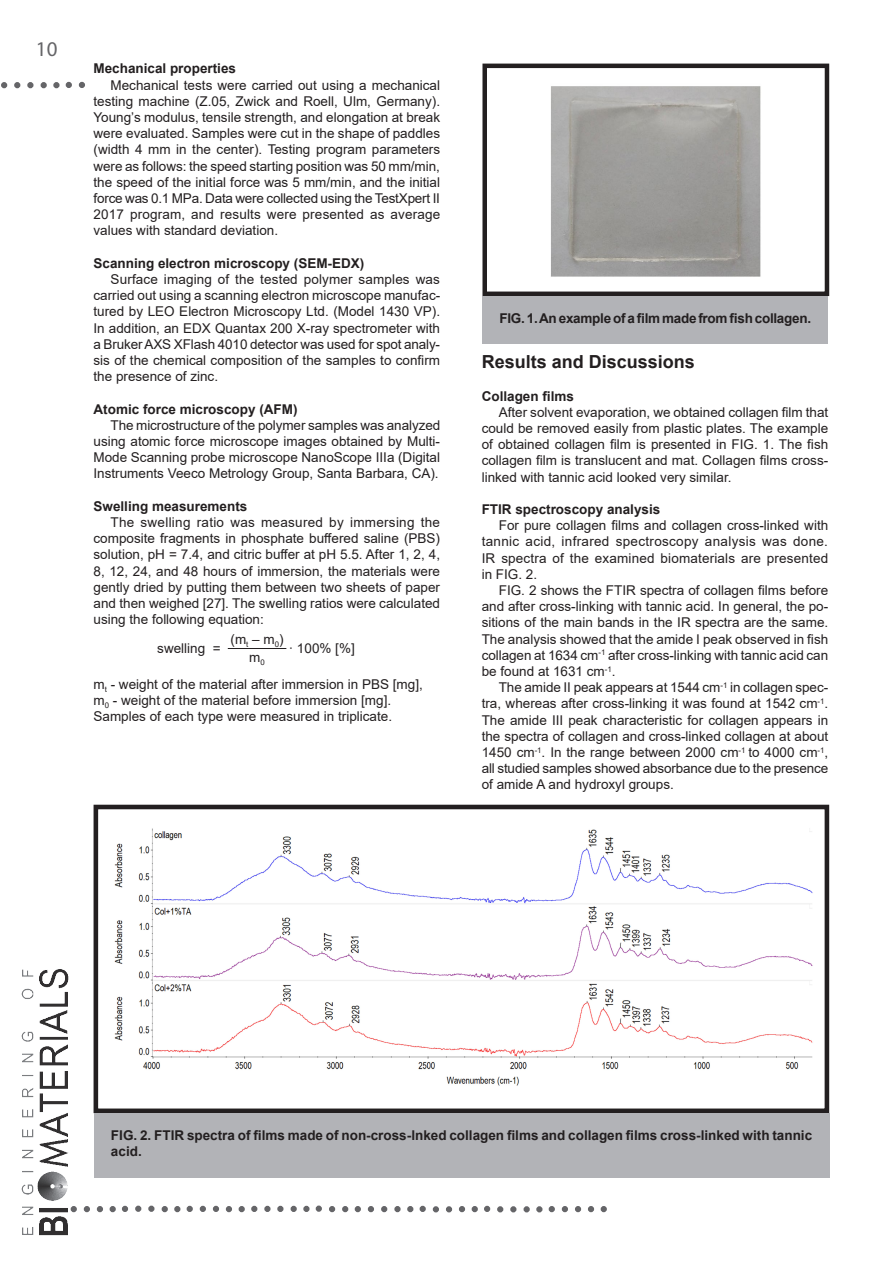
<style>
.page{position:relative;width:893px;height:1263px;background:#fff}
.page>*{position:absolute;margin:0;border:0;box-sizing:border-box;transform-origin:0 0}
.t1{font:21px "Myriad Pro";color:#656568}
.t2{font:700 18px "Arial";color:#231f20}
.t3{font:13.5px/16.2px "Arial";color:#231f20;text-align:justify}
.t4{font:700 13.5px/15.8px "Arial";color:#231f20}
.t5{font:700 13.5px "Arial";letter-spacing:-.02em;color:#231f20}
</style>
<div class="page">
<svg style="left:79px;top:82px;width:6px;height:6px"></svg>
<svg style="left:66px;top:82px;width:6px;height:6px"></svg>
<div style="left:53px;top:82px;width:7px;height:6px;border:2px solid #656568;border-radius:50%"></div>
<svg style="left:41px;top:82px;width:6px;height:6px"></svg>
<svg style="left:14px;top:82px;width:6px;height:6px"></svg>
<div style="left:27px;top:82px;width:7px;height:6px;border:2px solid #656568;border-radius:50%"></div>
<svg style="left:1px;top:82px;width:6px;height:6px"></svg>
<svg style="left:329px;top:1206px;width:6px;height:6px"></svg>
<svg style="left:342px;top:1206px;width:6px;height:6px"></svg>
<div style="left:316px;top:1205px;width:6px;height:7px;border:2px solid #656568;border-radius:50%"></div>
<div style="left:303px;top:1206px;width:7px;height:6px;border:2px solid #656568;border-radius:50%"></div>
<svg style="left:291px;top:1206px;width:6px;height:6px"></svg>
<div style="left:264px;top:1206px;width:7px;height:6px;border:2px solid #656568;border-radius:50%"></div>
<div style="left:277px;top:1206px;width:7px;height:6px;border:2px solid #656568;border-radius:50%"></div>
<svg style="left:251px;top:1206px;width:6px;height:6px"></svg>
<svg style="left:239px;top:1206px;width:6px;height:6px"></svg>
<svg style="left:226px;top:1206px;width:6px;height:6px"></svg>
<svg style="left:200px;top:1206px;width:6px;height:6px"></svg>
<svg style="left:213px;top:1206px;width:6px;height:6px"></svg>
<svg style="left:187px;top:1206px;width:6px;height:6px"></svg>
<svg style="left:174px;top:1206px;width:6px;height:6px"></svg>
<svg style="left:162px;top:1206px;width:6px;height:6px"></svg>
<div style="left:135px;top:1205px;width:6px;height:7px;border:2px solid #656568;border-radius:50%"></div>
<div style="left:148px;top:1205px;width:7px;height:7px;border:2px solid #656568;border-radius:50%"></div>
<svg style="left:122px;top:1206px;width:6px;height:6px"></svg>
<svg style="left:110px;top:1206px;width:6px;height:6px"></svg>
<svg style="left:97px;top:1206px;width:6px;height:6px"></svg>
<svg style="left:71px;top:1206px;width:6px;height:6px"></svg>
<svg style="left:84px;top:1206px;width:6px;height:6px"></svg>
<svg style="left:601px;top:1206px;width:6px;height:6px"></svg>
<svg style="left:588px;top:1206px;width:6px;height:6px"></svg>
<svg style="left:562px;top:1206px;width:6px;height:6px"></svg>
<svg style="left:575px;top:1206px;width:6px;height:6px"></svg>
<svg style="left:549px;top:1206px;width:6px;height:6px"></svg>
<svg style="left:536px;top:1206px;width:6px;height:6px"></svg>
<svg style="left:524px;top:1206px;width:6px;height:6px"></svg>
<svg style="left:497px;top:1206px;width:6px;height:6px"></svg>
<svg style="left:510px;top:1206px;width:6px;height:6px"></svg>
<svg style="left:484px;top:1206px;width:6px;height:6px"></svg>
<svg style="left:472px;top:1206px;width:6px;height:6px"></svg>
<svg style="left:459px;top:1206px;width:6px;height:6px"></svg>
<svg style="left:433px;top:1206px;width:6px;height:6px"></svg>
<svg style="left:446px;top:1206px;width:6px;height:6px"></svg>
<svg style="left:420px;top:1206px;width:6px;height:6px"></svg>
<svg style="left:407px;top:1206px;width:6px;height:6px"></svg>
<div style="left:394px;top:1206px;width:7px;height:6px;border:2px solid #656568;border-radius:50%"></div>
<svg style="left:368px;top:1206px;width:6px;height:6px"></svg>
<svg style="left:381px;top:1206px;width:6px;height:6px"></svg>
<svg style="left:355px;top:1206px;width:6px;height:6px"></svg>
<img style="left:21px;top:969px;width:47px;height:267px">
<hr style="left:228px;top:648px;width:58px;height:1px;background:#231f20">
<img style="left:551px;top:86px;width:210px;height:191px">
<div style="left:482px;top:64px;width:347px;height:232px;border:4px solid #231f20"></div>
<img style="left:114px;top:828px;width:699px;height:258px">
<div style="left:94px;top:805px;width:735px;height:308px;border:5px solid #231f20"></div>
<div style="left:482px;top:296px;width:346px;height:48px;background:#b2b3b7"></div>
<div style="left:94px;top:1113px;width:735px;height:64px;background:#b2b3b7"></div>
<h1 class="t1" style="left:36px;top:36px;width:23px">10</h1>
<p class="t4" style="left:94px;top:61px;width:144px">Mechanical properties</p>
<p class="t3" style="left:94px;top:77px;width:348px;text-indent:17px">Mechanical tests were carried out using a mechanical testing machine (Z.05, Zwick and Roell, Ulm, Germany).<br>Young’s modulus, tensile strength, and elongation at break were evaluated. Samples were cut in the shape of paddles (width 4 mm in the center). Testing program parameters were as follows: the speed starting position was 50 mm/min, the speed of the initial force was 5 mm/min, and the initial force was 0.1 MPa. Data were collected using the TestXpert II 2017 program, and results were presented as average values with standard deviation.</p>
<p class="t4" style="left:94px;top:255px;width:272px">Scanning electron microscopy (SEM-EDX)</p>
<p class="t3" style="left:94px;top:271px;width:348px;text-indent:17px">Surface imaging of the tested polymer samples was carried out using a scanning electron microscope manufac&shy;tured by LEO Electron Microscopy Ltd. (Model 1430 VP).<br>In addition, an EDX Quantax 200 X-ray spectrometer with a Bruker AXS XFlash 4010 detector was used for spot analy&shy;sis of the chemical composition of the samples to confirm the presence of zinc.</p>
<p class="t4" style="left:94px;top:401px;width:206px">Atomic force microscopy (AFM)</p>
<p class="t3" style="left:94px;top:417px;width:348px;text-indent:17px">The microstructure of the polymer samples was analyzed using atomic force microscope images obtained by Multi-Mode Scanning probe microscope NanoScope IIIa (Digital Instruments Veeco Metrology Group, Santa Barbara, CA).</p>
<p class="t4" style="left:94px;top:498px;width:155px">Swelling measurements</p>
<p class="t3" style="left:94px;top:514px;width:348px;text-indent:17px">The swelling ratio was measured by immersing the composite fragments in phosphate buffered saline (PBS) solution, pH = 7.4, and citric buffer at pH 5.5. After 1, 2, 4, 8, 12, 24, and 48 hours of immersion, the materials were gently dried by putting them between two sheets of paper and then weighed [27]. The swelling ratios were calculated using the following equation:</p>
<p class="t3" style="left:157px;top:640px;width:65px">swelling =</p>
<p class="t3" style="left:231px;top:631px;width:55px">(m<sub>t</sub> – m<sub>0</sub>)</p>
<p class="t3" style="left:289px;top:640px;width:68px">· 100% [%]</p>
<p class="t3" style="left:249px;top:649px;width:17px">m<sub>0</sub></p>
<p class="t3" style="left:94px;top:676px;width:331px;text-align:left">m<sub>t</sub> - weight of the material after immersion in PBS [mg], m<sub>0</sub> - weight of the material before immersion [mg].<br>Samples of each type were measured in triplicate.</p>
<p class="t5" style="left:499px;top:309px;width:313px">FIG. 1. An example of a film made from fish collagen.</p>
<h2 class="t2" style="left:482px;top:349px;width:215px">Results and Discussions</h2>
<p class="t4" style="left:482px;top:388px;width:94px">Collagen films</p>
<p class="t3" style="left:482px;top:404px;width:348px;text-indent:17px">After solvent evaporation, we obtained collagen film that could be removed easily from plastic plates. The example of obtained collagen film is presented in FIG. 1. The fish collagen film is translucent and mat. Collagen films cross&shy;linked with tannic acid looked very similar.</p>
<p class="t4" style="left:482px;top:501px;width:180px">FTIR spectroscopy analysis</p>
<p class="t3" style="left:482px;top:517px;width:348px;text-indent:17px">For pure collagen films and collagen cross-linked with tannic acid, infrared spectroscopy analysis was done.<br>IR spectra of the examined biomaterials are presented in FIG. 2.</p>
<p class="t3" style="left:482px;top:582px;width:348px;text-indent:17px">FIG. 2 shows the FTIR spectra of collagen films before and after cross-linking with tannic acid. In general, the po&shy;sitions of the main bands in the IR spectra are the same.<br>The analysis showed that the amide I peak observed in fish collagen at 1634 cm<sup>-1</sup> after cross-linking with tannic acid can be found at 1631 cm<sup>-1</sup>.</p>
<p class="t3" style="left:482px;top:679px;width:348px;text-indent:17px">The amide II peak appears at 1544 cm<sup>-1</sup> in collagen spec&shy;tra, whereas after cross-linking it was found at 1542 cm<sup>-1</sup>.<br>The amide III peak characteristic for collagen appears in the spectra of collagen and cross-linked collagen at about 1450 cm<sup>-1</sup>. In the range between 2000 cm<sup>-1</sup> to 4000 cm<sup>-1</sup>, all studied samples showed absorbance due to the presence of amide A and hydroxyl groups.</p>
<p class="t4" style="left:111px;top:1127px;width:703px">FIG. 2. FTIR spectra of films made of non-cross-lnked collagen films and collagen films cross-linked with tannic acid.</p>
</div>
